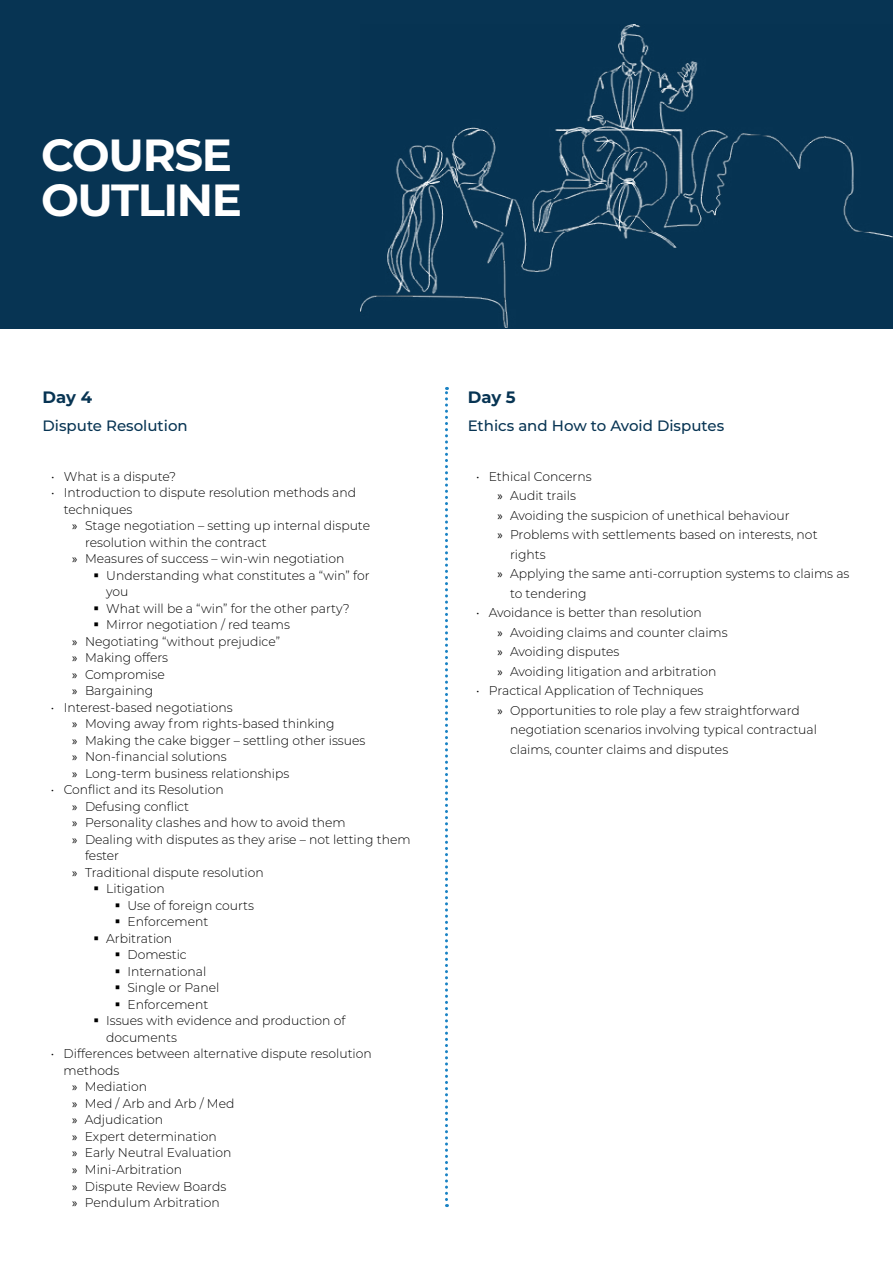
<style>
.page{position:relative;width:893px;height:1263px;background:#fff}
.page>*{position:absolute;margin:0;border:0;box-sizing:border-box;transform-origin:0 0}
.t1{font:700 45px/45px "Montserrat";letter-spacing:-.03em;color:#fff}
.t2{font:700 16.5px "Montserrat";letter-spacing:-.005em;color:#073453}
.t3{font:500 15px "Montserrat";color:#073453}
.t4{font:300 12.75px/16.5px "Montserrat";color:#000}
.s1{font-family:"Myriad Pro";font-weight:400}
</style>
<div class="page">
<div style="left:0;top:0;width:893px;height:328px;background:#073453"></div>
<img style="left:360px;top:25px;width:533px;height:303px">
<svg style="left:445px;top:387px;width:3px;height:820px"></svg>
<h1 class="t1" style="left:41px;top:130px;width:203px">COURSE<br>OUTLINE</h1>
<p class="t2" style="left:43px;top:385px;width:51px">Day 4</p>
<p class="t2" style="left:468px;top:385px;width:49px">Day 5</p>
<p class="t3" style="left:43px;top:415px;width:147px">Dispute Resolution</p>
<p class="t3" style="left:468px;top:415px;width:258px">Ethics and How to Avoid Disputes</p>
<p class="t4" style="left:51px;top:468px;width:127px">• What is a dispute?</p>
<p class="t4" style="left:64px;top:484px;width:294px;text-indent:-13px">• Introduction to dispute resolution methods and techniques</p>
<p class="t4" style="left:72px;top:517px;width:299px"><span class="s1">»</span> Stage negotiation – setting up internal dispute</p>
<p class="t4" style="left:85px;top:534px;width:183px">resolution within the contract</p>
<p class="t4" style="left:72px;top:550px;width:274px"><span class="s1">»</span> Measures of success – win-win negotiation</p>
<p class="t4" style="left:106px;top:567px;width:265px">Understanding what constitutes a “win” for</p>
<p class="t4" style="left:106px;top:583px;width:24px">you</p>
<p class="t4" style="left:106px;top:600px;width:245px">What will be a “win” for the other party?</p>
<p class="t4" style="left:106px;top:616px;width:185px">Mirror negotiation / red teams</p>
<p class="t4" style="left:72px;top:633px;width:209px"><span class="s1">»</span> Negotiating “without prejudice”</p>
<p class="t4" style="left:72px;top:649px;width:97px"><span class="s1">»</span> Making offers</p>
<p class="t4" style="left:72px;top:666px;width:94px"><span class="s1">»</span> Compromise</p>
<p class="t4" style="left:72px;top:682px;width:83px"><span class="s1">»</span> Bargaining</p>
<p class="t4" style="left:72px;top:699px;width:295px;text-indent:-21px">• Interest-based negotiations<br><span class="s1">»</span> Moving away from rights-based thinking<br><span class="s1">»</span> Making the cake bigger – settling other issues <span class="s1">»</span> Non-financial solutions<br><span class="s1">»</span> Long-term business relationships</p>
<p class="t4" style="left:51px;top:781px;width:174px">• Conflict and its Resolution</p>
<p class="t4" style="left:72px;top:798px;width:118px"><span class="s1">»</span> Defusing conflict</p>
<p class="t4" style="left:72px;top:814px;width:275px"><span class="s1">»</span> Personality clashes and how to avoid them</p>
<p class="t4" style="left:72px;top:831px;width:340px"><span class="s1">»</span> Dealing with disputes as they arise – not letting them</p>
<p class="t4" style="left:85px;top:847px;width:36px">fester</p>
<p class="t4" style="left:72px;top:864px;width:193px"><span class="s1">»</span> Traditional dispute resolution</p>
<p class="t4" style="left:106px;top:880px;width:60px">Litigation</p>
<p class="t4" style="left:127px;top:897px;width:128px">Use of foreign courts</p>
<p class="t4" style="left:127px;top:913px;width:82px">Enforcement</p>
<p class="t4" style="left:106px;top:930px;width:68px">Arbitration</p>
<p class="t4" style="left:127px;top:946px;width:61px">Domestic</p>
<p class="t4" style="left:127px;top:963px;width:80px">International</p>
<p class="t4" style="left:127px;top:979px;width:93px">Single or Panel</p>
<p class="t4" style="left:127px;top:996px;width:82px">Enforcement</p>
<p class="t4" style="left:106px;top:1012px;width:241px">Issues with evidence and production of</p>
<p class="t4" style="left:106px;top:1029px;width:72px">documents</p>
<p class="t4" style="left:51px;top:1045px;width:322px">• Differences between alternative dispute resolution</p>
<p class="t4" style="left:64px;top:1062px;width:57px">methods</p>
<p class="t4" style="left:72px;top:1078px;width:76px"><span class="s1">»</span> Mediation</p>
<p class="t4" style="left:72px;top:1095px;width:164px"><span class="s1">»</span> Med / Arb and Arb / Med</p>
<p class="t4" style="left:72px;top:1111px;width:93px"><span class="s1">»</span> Adjudication</p>
<p class="t4" style="left:72px;top:1128px;width:146px"><span class="s1">»</span> Expert determination</p>
<p class="t4" style="left:72px;top:1144px;width:161px"><span class="s1">»</span> Early Neutral Evaluation</p>
<p class="t4" style="left:72px;top:1161px;width:111px"><span class="s1">»</span> Mini-Arbitration</p>
<p class="t4" style="left:72px;top:1177px;width:156px"><span class="s1">»</span> Dispute Review Boards</p>
<p class="t4" style="left:72px;top:1194px;width:149px"><span class="s1">»</span> Pendulum Arbitration</p>
<p class="t4" style="left:476px;top:468px;width:117px">• Ethical Concerns</p>
<p class="t4" style="left:497px;top:487px;width:80px"><span class="s1">»</span> Audit trails</p>
<p class="t4" style="left:497px;top:507px;width:294px"><span class="s1">»</span> Avoiding the suspicion of unethical behaviour</p>
<p class="t4" style="left:497px;top:526px;width:322px"><span class="s1">»</span> Problems with settlements based on interests, not</p>
<p class="t4" style="left:510px;top:546px;width:37px">rights</p>
<p class="t4" style="left:497px;top:565px;width:354px"><span class="s1">»</span> Applying the same anti-corruption systems to claims as</p>
<p class="t4" style="left:510px;top:585px;width:78px">to tendering</p>
<p class="t4" style="left:497px;top:603px;width:232px;line-height:19.5px;text-indent:-21px">• Avoidance is better than resolution<br><span class="s1">»</span> Avoiding claims and counter claims <span class="s1">»</span> Avoiding disputes<br><span class="s1">»</span> Avoiding litigation and arbitration</p>
<p class="t4" style="left:476px;top:682px;width:229px">• Practical Application of Techniques</p>
<p class="t4" style="left:497px;top:702px;width:304px"><span class="s1">»</span> Opportunities to role play a few straightforward</p>
<p class="t4" style="left:510px;top:721px;width:308px">negotiation scenarios involving typical contractual</p>
<p class="t4" style="left:510px;top:741px;width:220px">claims, counter claims and disputes</p>
</div>
